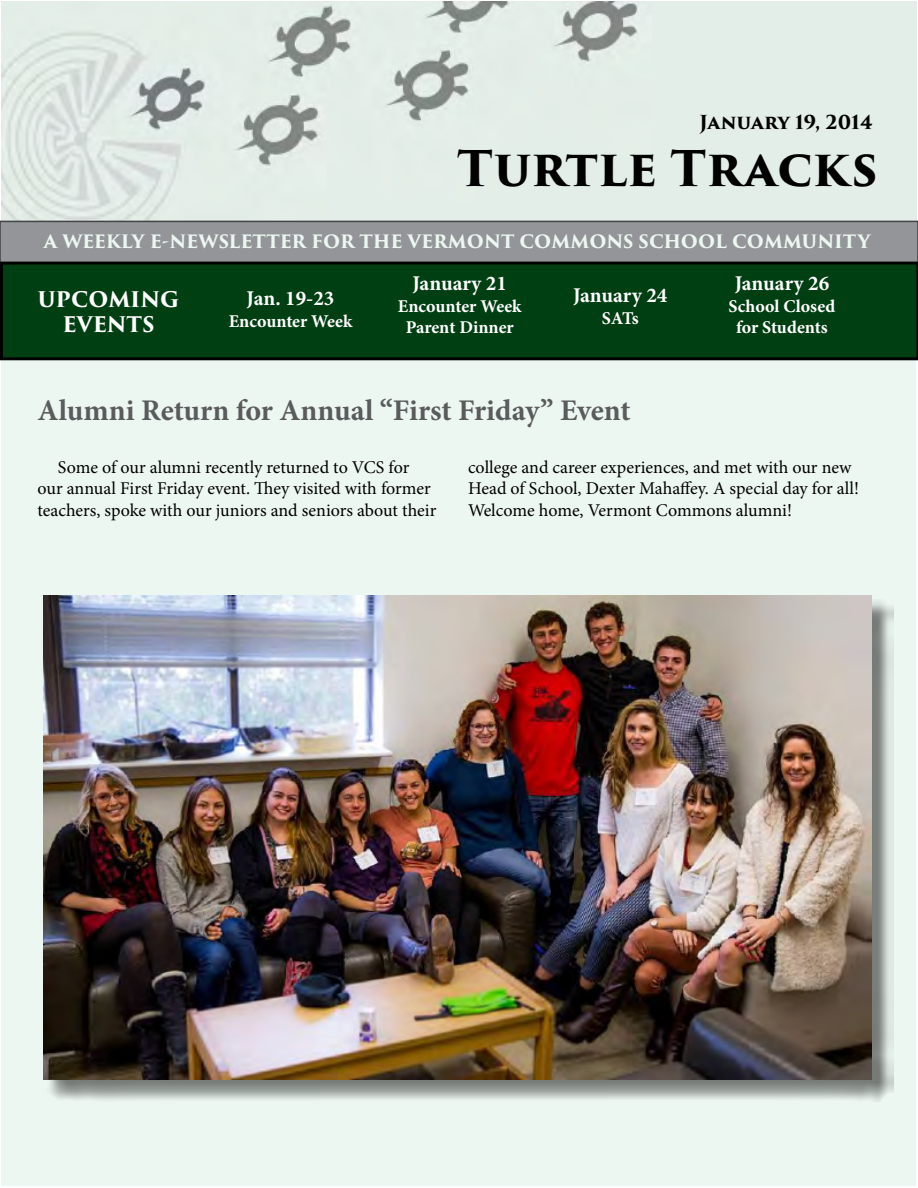
<style>
.page{position:relative;width:918px;height:1188px;background:#fff}
.page>*{position:absolute;margin:0;border:0;box-sizing:border-box;transform-origin:0 0}
.t1{font:700 48px "Trajan Pro 3";color:#000}
.t2{font:700 30px "Minion Pro";color:#5a5b5d}
.t3{font:700 21px "Minion Pro";letter-spacing:-.005em;color:#fff}
.t4{font:700 21px/25.2px "Trajan Pro 3";color:#fff;text-align:center}
.t5{font:700 18.75px "Trajan Pro 3";letter-spacing:-.005em;color:#000}
.t6{font:18px/21.6px "Minion Pro";color:#000;text-align:center}
.t7{font:700 18px/21.6px "Minion Pro";color:#fff;text-align:center}
.t8{font:700 18px "Trajan Pro 3";color:#edf7f1}
</style>
<div class="page">
<div style="left:2px;top:2px;width:914px;height:1184px;background:#edf7f1"></div>
<img style="left:2px;top:2px;width:914px;height:219px">
<div style="left:0;top:221px;width:918px;height:42px;background:#939598"></div>
<div style="left:0;top:221px;width:918px;height:43px;border:2px solid #434345"></div>
<div style="left:0;top:262px;width:918px;height:98px;background:#003f12"></div>
<div style="left:46px;top:599px;width:847px;height:502px;background:#000;opacity:.5"></div>
<img style="left:44px;top:596px;width:827px;height:484px">
<p class="t5" style="left:699px;top:109px;width:175px">January 19, 2014</p>
<h1 class="t1" style="left:457px;top:133px;width:422px">Turtle Tracks</h1>
<p class="t8" style="left:44px;top:228px;width:828px">A WEEKLY E-NEWSLETTER FOR THE VERMONT COMMONS SCHOOL COMMUNITY</p>
<p class="t4" style="left:38px;top:287px;width:143px">UPCOMING<br>EVENTS</p>
<p class="t3" style="left:247px;top:284px;width:89px">Jan. 19-23</p>
<p class="t7" style="left:229px;top:310px;width:125px">Encounter Week</p>
<p class="t3" style="left:413px;top:269px;width:96px">January 21</p>
<p class="t7" style="left:398px;top:295px;width:125px">Encounter Week<br>Parent Dinner</p>
<p class="t3" style="left:573px;top:281px;width:96px">January 24</p>
<p class="t7" style="left:602px;top:307px;width:39px">SATs</p>
<p class="t3" style="left:735px;top:269px;width:96px">January 26</p>
<p class="t7" style="left:729px;top:295px;width:108px">School Closed for Students</p>
<h2 class="t2" style="left:38px;top:389px;width:595px">Alumni Return for Annual “First Friday” Event</h2>
<p class="t6" style="left:38px;top:456px;width:400px">Some of our alumni recently returned to VCS for<br>our annual First Friday event. They visited with former teachers, spoke with our juniors and seniors about their</p>
<p class="t6" style="left:468px;top:456px;width:393px;text-align:left">college and career experiences, and met with our new<br>Head of School, Dexter Mahaffey. A special day for all!<br>Welcome home, Vermont Commons alumni!</p>
</div>
